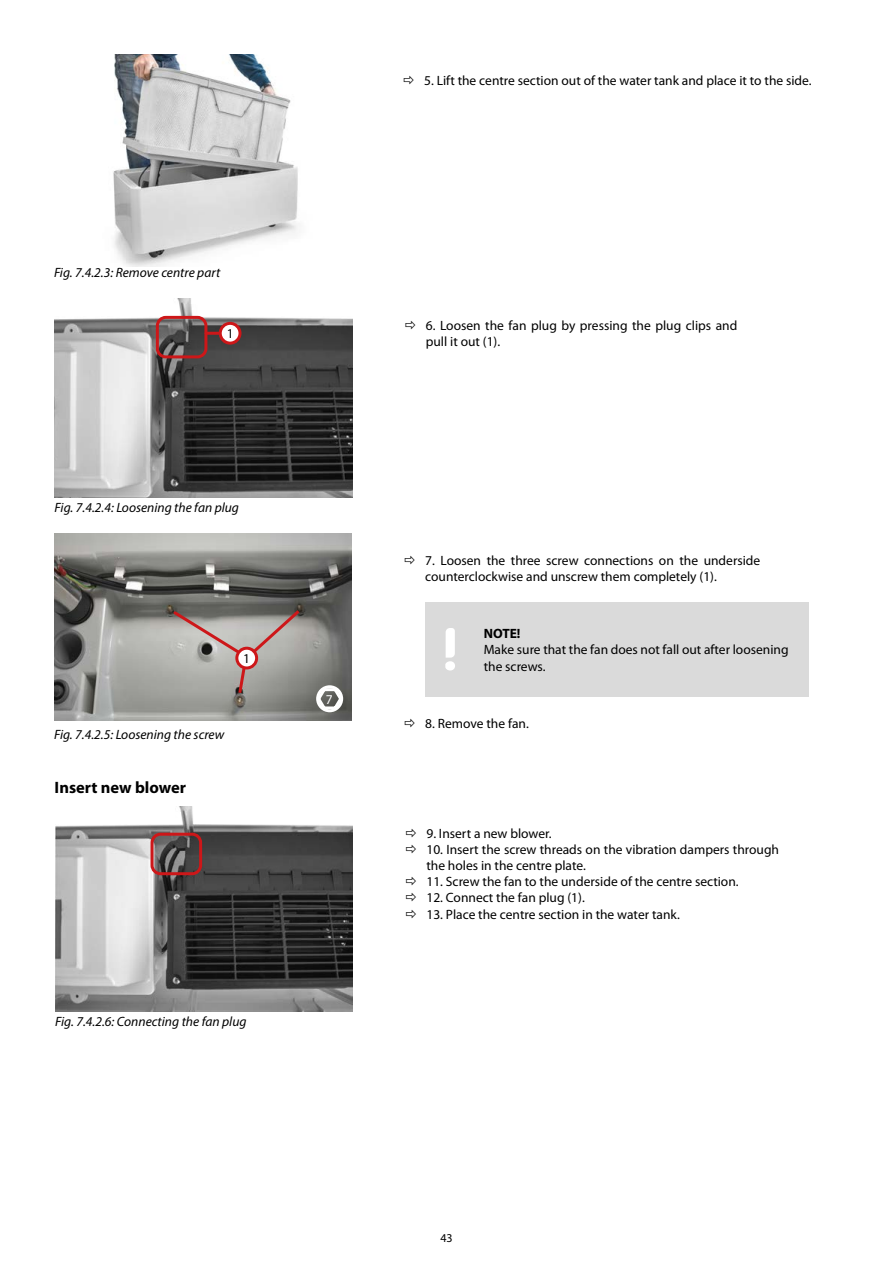
<style>
.page{position:relative;width:893px;height:1263px;background:#fff}
.page>*{position:absolute;margin:0;border:0;box-sizing:border-box;transform-origin:0 0}
.t1{font:700 16.5px "Myriad Pro";color:#000}
.t2{font:13.5px/16.2px "Myriad Pro";color:#000}
.t3{font:italic 13.5px "Myriad Pro";color:#000}
.t4{font:700 13.5px "Myriad Pro";color:#000}
.t5{font:13.5px "Myriad Pro";color:#fff}
.t6{font:12px "Myriad Pro";color:#000}
</style>
<div class="page">
<img style="left:113px;top:54px;width:185px;height:213px">
<img style="left:54px;top:533px;width:298px;height:188px">
<div style="left:425px;top:602px;width:384px;height:95px;background:#dadada"></div>
<svg style="left:445px;top:628px;width:10px;height:43px"></svg>
<svg style="left:171px;top:607px;width:132px;height:89px;background:#a59e99"></svg>
<div style="left:237px;top:648px;width:20px;height:20px;background:#fff;border-radius:50%"></div>
<div style="left:235px;top:647px;width:23px;height:22px;border:3px solid #cd1719;border-radius:50%"></div>
<img style="left:55px;top:299px;width:297px;height:199px">
<div style="left:156px;top:316px;width:51px;height:42px;border:3px solid #cd1719;border-radius:9px"></div>
<svg style="left:315px;top:685px;width:29px;height:26px"></svg>
<div style="left:316px;top:685px;width:27px;height:27px;border:3px solid #fff;border-radius:50%"></div>
<hr style="left:206px;top:332px;width:23px;height:3px;background:#cd1719">
<div style="left:220px;top:323px;width:20px;height:20px;background:#fff;border-radius:50%"></div>
<div style="left:219px;top:322px;width:22px;height:23px;border:3px solid #cd1719;border-radius:50%"></div>
<img style="left:55px;top:806px;width:298px;height:205px">
<div style="left:151px;top:833px;width:51px;height:42px;border:3px solid #cd1719;border-radius:9px"></div>
<p class="t3" style="left:54px;top:264px;width:168px">Fig. 7.4.2.3: Remove centre part</p>
<p class="t2" style="left:227px;top:325px;width:8px">1</p>
<p class="t3" style="left:55px;top:499px;width:186px">Fig. 7.4.2.4: Loosening the fan plug</p>
<p class="t2" style="left:243px;top:650px;width:8px">1</p>
<p class="t3" style="left:54px;top:726px;width:172px">Fig. 7.4.2.5: Loosening the screw</p>
<p class="t1" style="left:55px;top:777px;width:133px">Insert new blower</p>
<p class="t5" style="left:326px;top:691px;width:8px">7</p>
<p class="t3" style="left:55px;top:1013px;width:193px">Fig. 7.4.2.6: Connecting the fan plug</p>
<p class="t2" style="left:424px;top:73px;width:389px">5. Lift the centre section out of the water tank and place it to the side.</p>
<p class="t2" style="left:426px;top:317px;width:313px">6. Loosen the fan plug by pressing the plug clips and pull it out (1).</p>
<p class="t2" style="left:425px;top:552px;width:337px">7. Loosen the three screw connections on the underside counterclockwise and unscrew them completely (1).</p>
<p class="t4" style="left:484px;top:625px;width:38px">NOTE!</p>
<p class="t2" style="left:484px;top:641px;width:306px">Make sure that the fan does not fall out after loosening the screws.</p>
<p class="t2" style="left:425px;top:715px;width:105px">8. Remove the fan.</p>
<p class="t2" style="left:426px;top:825px;width:127px">9. Insert a new blower.</p>
<p class="t2" style="left:426px;top:841px;width:354px">10. Insert the screw threads on the vibration dampers through the holes in the centre plate.</p>
<p class="t2" style="left:426px;top:873px;width:314px">11. Screw the fan to the underside of the centre section.</p>
<p class="t2" style="left:426px;top:889px;width:160px">12. Connect the fan plug (1).</p>
<p class="t2" style="left:426px;top:906px;width:255px">13. Place the centre section in the water tank.</p>
<p class="t6" style="left:440px;top:1231px;width:14px">43</p>
</div>
